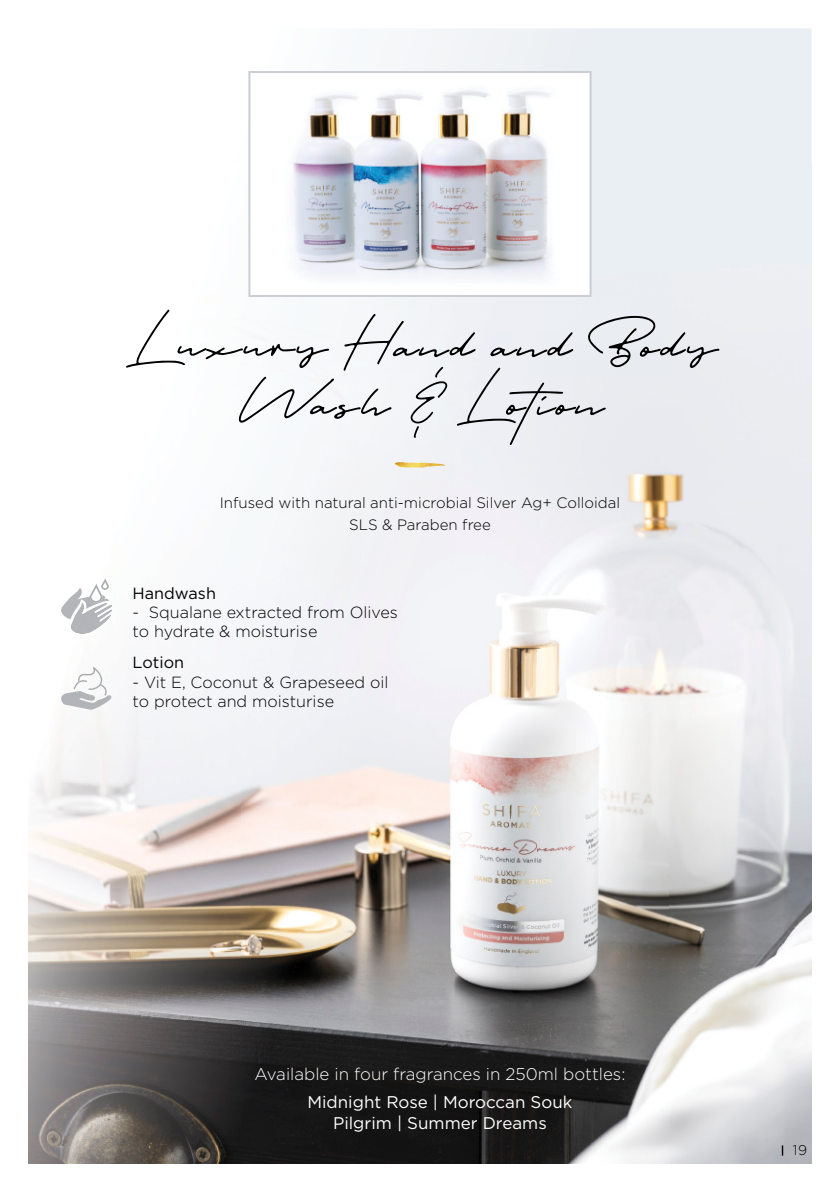
<style>
.page{position:relative;width:840px;height:1191px;background:#fff}
.page>*{position:absolute;margin:0;border:0;box-sizing:border-box;transform-origin:0 0}
.t1{font:60px/58px "Portrait Script";letter-spacing:.05em;color:#000;text-align:center;scale:.96 1}
.t2{font:17px/20.4px "Gotham";color:#fff;text-align:center}
.t3{font:300 17px "Gotham";color:#fff}
.t4{font:300 16.2px/19.4px "Gotham";color:#000}
.t5{font:16.2px "Gotham";color:#000}
.t6{font:300 15px/22px "Gotham";color:#000;text-align:center}
.t7{font:300 14px "Gotham";color:#000}
</style>
<div class="page">
<div style="left:401px;top:28px;width:410px;height:136px;background:#eaeff3"></div>
<img style="left:28px;top:164px;width:783px;height:999px">
<img style="left:251px;top:74px;width:337px;height:220px">
<div style="left:248px;top:71px;width:343px;height:226px;border:2px solid #cacdd4"></div>
<img style="left:394px;top:462px;width:46px;height:6px">
<svg style="left:74px;top:680px;width:4px;height:9px"></svg>
<img style="left:78px;top:667px;width:24px;height:23px">
<svg style="left:99px;top:684px;width:8px;height:7px"></svg>
<img style="left:61px;top:691px;width:50px;height:18px">
<img style="left:59px;top:588px;width:31px;height:31px">
<img style="left:69px;top:601px;width:44px;height:34px">
<img style="left:90px;top:584px;width:12px;height:19px">
<svg style="left:91px;top:578px;width:18px;height:23px"></svg>
<h1 class="t1" style="left:126px;top:308px;width:613px">Luxury Hand and Body<br>Wash &amp; Lotion</h1>
<p class="t6" style="left:220px;top:491px;width:401px">Infused with natural anti-microbial Silver Ag+ Colloidal<br>SLS &amp; Paraben free</p>
<p class="t5" style="left:132px;top:584px;width:85px">Handwash</p>
<p class="t4" style="left:132px;top:602px;width:266px">- Squalane extracted from Olives to hydrate &amp; moisturise</p>
<p class="t5" style="left:132px;top:653px;width:53px">Lotion</p>
<p class="t4" style="left:132px;top:672px;width:257px">- Vit E, Coconut &amp; Grapeseed oil to protect and moisturise</p>
<p class="t3" style="left:254px;top:1064px;width:372px">Available in four fragrances in 250ml bottles:</p>
<p class="t2" style="left:307px;top:1091px;width:266px">Midnight Rose | Moroccan Souk<br>Pilgrim | Summer Dreams</p>
<p class="t7" style="left:792px;top:1142px;width:16px">19</p>
</div>
